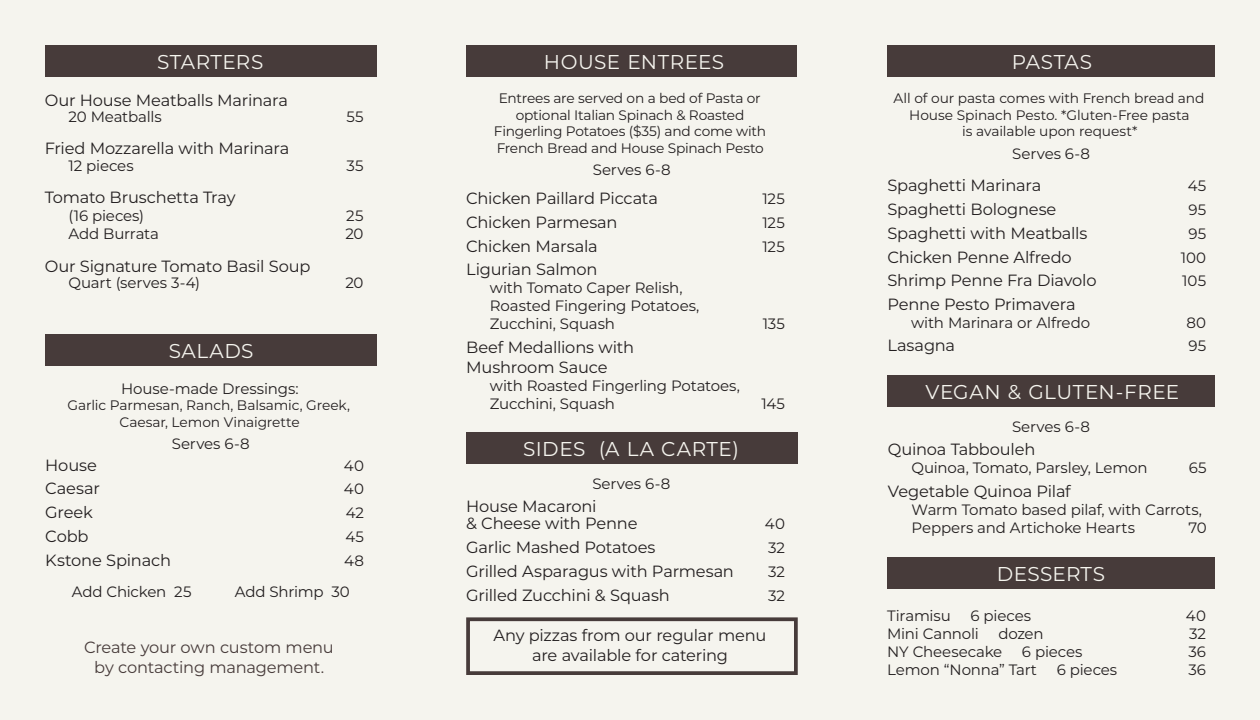
<style>
.page{position:relative;width:1260px;height:720px;background:#f5f4ee}
.page>*{position:absolute;margin:0;border:0;box-sizing:border-box;transform-origin:0 0}
.t1{font:20px "Montserrat";letter-spacing:.025em;color:#f5f4ee}
.t2{font:16.25px/19.5px "Montserrat";letter-spacing:-.015em;color:#231f20}
.t3{font:16.25px/19.5px "Montserrat";letter-spacing:-.015em;color:#473b3a;text-align:center}
.t4{font:15px/18px "Montserrat";letter-spacing:-.01em;color:#231f20}
.t5{font:13.75px/16.5px "Montserrat";letter-spacing:-.01em;color:#231f20;text-align:center}
</style>
<div class="page">
<div style="left:45px;top:334px;width:331px;height:31px;background:#473b3a"></div>
<div style="left:45px;top:45px;width:331px;height:32px;background:#473b3a"></div>
<div style="left:466px;top:45px;width:331px;height:32px;background:#473b3a"></div>
<div style="left:888px;top:45px;width:327px;height:32px;background:#473b3a"></div>
<div style="left:467px;top:432px;width:331px;height:32px;background:#473b3a"></div>
<div style="left:887px;top:375px;width:328px;height:32px;background:#473b3a"></div>
<div style="left:887px;top:557px;width:328px;height:32px;background:#473b3a"></div>
<div style="left:466px;top:617px;width:332px;height:58px;border:4px solid #473b3a"></div>
<p class="t1" style="left:157px;top:48px;width:108px">STARTERS</p>
<p class="t1" style="left:544px;top:48px;width:182px">HOUSE ENTREES</p>
<p class="t1" style="left:1012px;top:48px;width:82px">PASTAS</p>
<p class="t2" style="left:45px;top:90px;width:245px">Our House Meatballs Marinara</p>
<p class="t4" style="left:69px;top:107px;width:95px">20 Meatballs</p>
<p class="t4" style="left:346px;top:107px;width:19px">55</p>
<p class="t2" style="left:45px;top:138px;width:246px">Fried Mozzarella with Marinara</p>
<p class="t4" style="left:69px;top:156px;width:67px">12 pieces</p>
<p class="t4" style="left:347px;top:156px;width:18px">35</p>
<p class="t2" style="left:45px;top:187px;width:192px">Tomato Bruschetta Tray</p>
<p class="t4" style="left:69px;top:206px;width:77px">(16 pieces)</p>
<p class="t4" style="left:346px;top:206px;width:19px">25</p>
<p class="t4" style="left:69px;top:225px;width:92px">Add Burrata</p>
<p class="t4" style="left:345px;top:225px;width:20px">20</p>
<p class="t2" style="left:45px;top:256px;width:267px">Our Signature Tomato Basil Soup</p>
<p class="t4" style="left:69px;top:273px;width:133px">Quart (serves 3-4)</p>
<p class="t4" style="left:345px;top:273px;width:20px">20</p>
<p class="t5" style="left:494px;top:90px;width:274px">Entrees are served on a bed of Pasta or optional Italian Spinach &amp; Roasted Fingerling Potatoes ($35) and come with French Bread and House Spinach Pesto</p>
<p class="t4" style="left:593px;top:160px;width:79px">Serves 6-8</p>
<p class="t2" style="left:466px;top:188px;width:193px">Chicken Paillard Piccata</p>
<p class="t4" style="left:762px;top:189px;width:24px">125</p>
<p class="t2" style="left:466px;top:212px;width:153px">Chicken Parmesan</p>
<p class="t4" style="left:762px;top:213px;width:24px">125</p>
<p class="t2" style="left:466px;top:235px;width:133px">Chicken Marsala</p>
<p class="t4" style="left:762px;top:237px;width:24px">125</p>
<p class="t2" style="left:466px;top:259px;width:133px">Ligurian Salmon</p>
<p class="t4" style="left:490px;top:278px;width:211px">with Tomato Caper Relish,<br>Roasted Fingering Potatoes,<br>Zucchini, Squash</p>
<p class="t5" style="left:894px;top:90px;width:312px">All of our pasta comes with French bread and<br>House Spinach Pesto. *Gluten-Free pasta<br>is available upon request*</p>
<p class="t4" style="left:1012px;top:144px;width:79px">Serves 6-8</p>
<p class="t2" style="left:887px;top:175px;width:155px">Spaghetti Marinara</p>
<p class="t4" style="left:1188px;top:176px;width:20px">45</p>
<p class="t2" style="left:887px;top:199px;width:171px">Spaghetti Bolognese</p>
<p class="t4" style="left:1188px;top:200px;width:19px">95</p>
<p class="t2" style="left:887px;top:223px;width:202px">Spaghetti with Meatballs</p>
<p class="t4" style="left:1188px;top:224px;width:19px">95</p>
<p class="t2" style="left:887px;top:246px;width:186px">Chicken Penne Alfredo</p>
<p class="t4" style="left:1181px;top:248px;width:27px">100</p>
<p class="t2" style="left:887px;top:270px;width:211px">Shrimp Penne Fra Diavolo</p>
<p class="t4" style="left:1182px;top:271px;width:25px">105</p>
<p class="t2" style="left:887px;top:294px;width:190px">Penne Pesto Primavera</p>
<p class="t4" style="left:911px;top:313px;width:180px">with Marinara or Alfredo</p>
<p class="t4" style="left:1187px;top:313px;width:21px">80</p>
<p class="t2" style="left:887px;top:335px;width:69px">Lasagna</p>
<p class="t4" style="left:1188px;top:336px;width:19px">95</p>
<p class="t4" style="left:763px;top:314px;width:24px">135</p>
<p class="t2" style="left:466px;top:337px;width:169px">Beef Medallions with<br>Mushroom Sauce</p>
<p class="t4" style="left:490px;top:376px;width:252px">with Roasted Fingerling Potatoes,<br>Zucchini, Squash</p>
<p class="t1" style="left:169px;top:337px;width:86px">SALADS</p>
<p class="t4" style="left:121px;top:379px;width:179px">House-made Dressings:</p>
<p class="t5" style="left:68px;top:397px;width:284px">Garlic Parmesan, Ranch, Balsamic, Greek,<br>Caesar, Lemon Vinaigrette</p>
<p class="t4" style="left:172px;top:435px;width:79px">Serves 6-8</p>
<p class="t2" style="left:45px;top:455px;width:53px">House</p>
<p class="t4" style="left:344px;top:456px;width:22px">40</p>
<p class="t2" style="left:45px;top:478px;width:56px">Caesar</p>
<p class="t4" style="left:344px;top:480px;width:22px">40</p>
<p class="t2" style="left:45px;top:502px;width:49px">Greek</p>
<p class="t4" style="left:346px;top:503px;width:20px">42</p>
<p class="t2" style="left:45px;top:526px;width:45px">Cobb</p>
<p class="t4" style="left:346px;top:527px;width:20px">45</p>
<p class="t2" style="left:45px;top:550px;width:127px">Kstone Spinach</p>
<p class="t4" style="left:344px;top:551px;width:21px">48</p>
<p class="t4" style="left:72px;top:582px;width:121px">Add Chicken 25</p>
<p class="t4" style="left:235px;top:582px;width:117px">Add Shrimp 30</p>
<p class="t1" style="left:925px;top:378px;width:255px">VEGAN &amp; GLUTEN-FREE</p>
<p class="t4" style="left:1012px;top:418px;width:79px">Serves 6-8</p>
<p class="t2" style="left:888px;top:439px;width:149px">Quinoa Tabbouleh</p>
<p class="t4" style="left:912px;top:458px;width:237px">Quinoa, Tomato, Parsley, Lemon</p>
<p class="t4" style="left:1189px;top:458px;width:19px">65</p>
<p class="t2" style="left:888px;top:481px;width:184px">Vegetable Quinoa Pilaf</p>
<p class="t4" style="left:912px;top:500px;width:292px">Warm Tomato based pilaf, with Carrots,<br>Peppers and Artichoke Hearts</p>
<p class="t4" style="left:762px;top:394px;width:25px">145</p>
<p class="t1" style="left:523px;top:435px;width:217px">SIDES (A LA CARTE)</p>
<p class="t4" style="left:592px;top:475px;width:79px">Serves 6-8</p>
<p class="t2" style="left:466px;top:497px;width:173px;line-height:17.5px">House Macaroni<br>&amp; Cheese with Penne</p>
<p class="t4" style="left:765px;top:515px;width:22px">40</p>
<p class="t4" style="left:1188px;top:518px;width:20px">70</p>
<p class="t2" style="left:466px;top:537px;width:191px">Garlic Mashed Potatoes</p>
<p class="t4" style="left:768px;top:538px;width:18px">32</p>
<p class="t2" style="left:466px;top:561px;width:269px">Grilled Asparagus with Parmesan</p>
<p class="t4" style="left:768px;top:562px;width:18px">32</p>
<p class="t2" style="left:466px;top:585px;width:205px">Grilled Zucchini &amp; Squash</p>
<p class="t4" style="left:768px;top:586px;width:18px">32</p>
<p class="t1" style="left:997px;top:560px;width:110px">DESSERTS</p>
<p class="t3" style="left:84px;top:637px;width:251px">Create your own custom menu by contacting management.</p>
<p class="t2" style="left:494px;top:625px;width:274px;text-align:center">Any pizzas from our regular menu are available for catering</p>
<p class="t4" style="left:887px;top:606px;width:65px">Tiramisu</p>
<p class="t4" style="left:970px;top:606px;width:62px">6 pieces</p>
<p class="t4" style="left:1186px;top:606px;width:22px">40</p>
<p class="t4" style="left:887px;top:624px;width:93px">Mini Cannoli</p>
<p class="t4" style="left:999px;top:624px;width:47px">dozen</p>
<p class="t4" style="left:1189px;top:624px;width:18px">32</p>
<p class="t4" style="left:887px;top:642px;width:117px">NY Cheesecake</p>
<p class="t4" style="left:1022px;top:642px;width:62px">6 pieces</p>
<p class="t4" style="left:1188px;top:642px;width:19px">36</p>
<p class="t4" style="left:887px;top:660px;width:151px">Lemon “Nonna” Tart</p>
<p class="t4" style="left:1057px;top:660px;width:62px">6 pieces</p>
<p class="t4" style="left:1188px;top:660px;width:19px">36</p>
</div>
